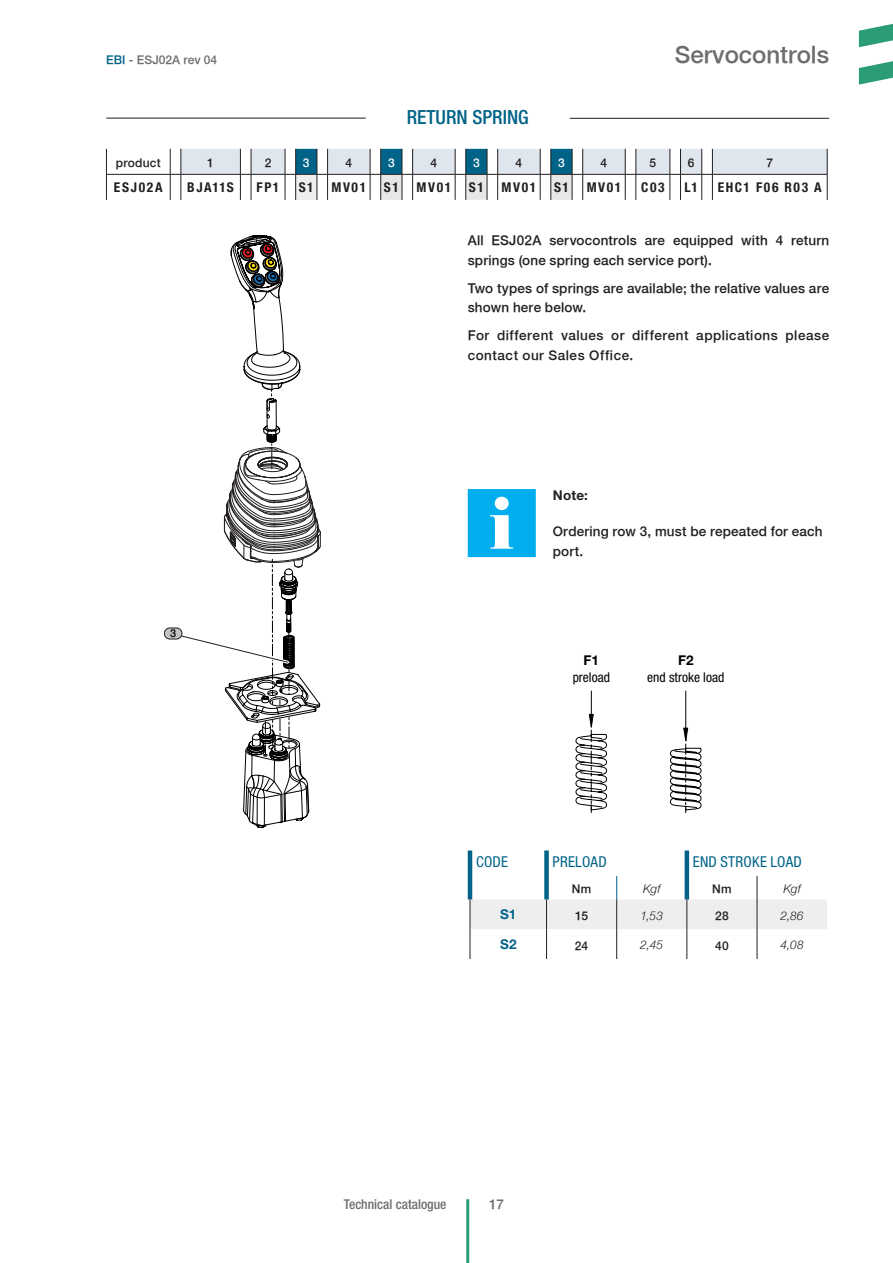
<style>
.page{position:relative;width:893px;height:1263px;background:#fff}
.page>*{position:absolute;margin:0;border:0;box-sizing:border-box;transform-origin:0 0}
.t1{font:500 24px "Helvetica Neue";color:#6c6d70}
.t2{font:500 condensed 19.5px "Helvetica Neue LT Pro";color:#006387}
.t3{font:condensed 15px "Helvetica Neue LT Std";letter-spacing:.015em;color:#006387}
.t4{font:500 13.5px/19.5px "Helvetica Neue";letter-spacing:.015em;color:#231f20}
.t5{font:500 13.5px/19.5px "Helvetica Neue";letter-spacing:.04em;color:#231f20}
.t6{font:700 condensed 13.5px "Helvetica Neue LT Std";letter-spacing:.115em;color:#231f20}
.t7{font:condensed 13.5px/16.2px "Helvetica Neue LT Std";color:#000001;text-align:center}
.t8{font:500 condensed 13.5px "Helvetica Neue LT Pro";color:#6c6d70}
.t9{font:700 13.5px "Helvetica Neue LT Std";color:#231f20}
.t10{font:700 13.5px "Helvetica Neue LT Std";color:#006387}
.t11{font:500 13.5px "Helvetica Neue";color:#6c6d70}
.t12{font:500 12px "Helvetica Neue";letter-spacing:.02em;color:#231f20}
.t13{font:italic 12px "Helvetica Neue";letter-spacing:.005em;color:#231f20}
.t14{font:500 12px "Helvetica Neue";color:#6c6d70}
.t15{font:500 12px "Helvetica Neue";color:#fff}
.t16{font:500 10.95px "Helvetica Neue";color:#000001}
.s1{color:#006387}
.s2{font-weight:700;font-stretch:normal}
</style>
<div class="page">
<hr style="left:466px;top:1199px;width:3px;height:64px;background:#2a9c78">
<svg style="left:859px;top:23px;width:34px;height:24px"></svg>
<svg style="left:859px;top:61px;width:34px;height:24px"></svg>
<hr style="left:106px;top:118px;width:260px;height:1px;background:#231f20">
<hr style="left:570px;top:118px;width:259px;height:1px;background:#231f20">
<hr style="left:685px;top:850px;width:4px;height:26px;background:#006387">
<div style="left:544px;top:850px;width:5px;height:26px;background:#006387"></div>
<hr style="left:468px;top:850px;width:4px;height:26px;background:#006387">
<hr style="left:468px;top:876px;width:4px;height:23px;background:#006387">
<hr style="left:470px;top:929px;width:1px;height:30px;background:#231f20">
<hr style="left:546px;top:929px;width:1px;height:30px;background:#231f20">
<hr style="left:687px;top:929px;width:1px;height:30px;background:#231f20">
<hr style="left:757px;top:929px;width:1px;height:30px;background:#231f20">
<svg style="left:470px;top:876px;width:357px;height:53px"></svg>
<hr style="left:616px;top:899px;width:1px;height:30px;background:#231f20">
<hr style="left:616px;top:929px;width:1px;height:30px;background:#231f20">
<div style="left:164px;top:628px;width:18px;height:11px;background:#c2c3c3;border-radius:6px"></div>
<div style="left:164px;top:628px;width:18px;height:11px;border:1px solid #231f20;border-radius:6px"></div>
<svg style="left:171px;top:235px;width:150px;height:593px"></svg>
<hr style="left:591px;top:691px;width:1px;height:36px;background:#000001">
<hr style="left:685px;top:691px;width:1px;height:50px;background:#000001">
<svg style="left:575px;top:713px;width:127px;height:100px"></svg>
<svg style="left:468px;top:489px;width:68px;height:68px;background:#23b9f1"></svg>
<hr style="left:106px;top:174px;width:64px;height:1px;background:#231f20">
<svg style="left:106px;top:149px;width:1px;height:51px"></svg>
<svg style="left:170px;top:149px;width:658px;height:51px"></svg>
<p class="t14" style="left:106px;top:52px;width:112px"><span class="s1">EBI</span> - ESJ02A rev 04</p>
<h1 class="t1" style="left:675px;top:40px;width:156px">Servocontrols</h1>
<p class="t2" style="left:407px;top:105px;width:124px">RETURN SPRING</p>
<p class="t12" style="left:116px;top:156px;width:46px">product</p>
<p class="t12" style="left:207px;top:156px;width:8px">1</p>
<p class="t12" style="left:265px;top:156px;width:8px">2</p>
<p class="t15" style="left:303px;top:156px;width:8px">3</p>
<p class="t12" style="left:345px;top:156px;width:8px">4</p>
<p class="t15" style="left:388px;top:156px;width:8px">3</p>
<p class="t12" style="left:431px;top:156px;width:8px">4</p>
<p class="t15" style="left:473px;top:156px;width:8px">3</p>
<p class="t12" style="left:516px;top:156px;width:8px">4</p>
<p class="t15" style="left:558px;top:156px;width:8px">3</p>
<p class="t12" style="left:601px;top:156px;width:8px">4</p>
<p class="t12" style="left:649px;top:156px;width:8px">5</p>
<p class="t12" style="left:688px;top:156px;width:8px">6</p>
<p class="t12" style="left:766px;top:156px;width:8px">7</p>
<p class="t6" style="left:114px;top:179px;width:50px">ESJ02A</p>
<p class="t6" style="left:187px;top:179px;width:48px">BJA11S</p>
<p class="t6" style="left:257px;top:179px;width:24px">FP1</p>
<p class="t6" style="left:299px;top:179px;width:16px">S1</p>
<p class="t6" style="left:332px;top:179px;width:36px">MV01</p>
<p class="t6" style="left:384px;top:179px;width:16px">S1</p>
<p class="t6" style="left:417px;top:179px;width:36px">MV01</p>
<p class="t6" style="left:469px;top:179px;width:16px">S1</p>
<p class="t6" style="left:502px;top:179px;width:36px">MV01</p>
<p class="t6" style="left:554px;top:179px;width:16px">S1</p>
<p class="t6" style="left:587px;top:179px;width:36px">MV01</p>
<p class="t6" style="left:641px;top:179px;width:25px">C03</p>
<p class="t6" style="left:684px;top:179px;width:15px">L1</p>
<p class="t6" style="left:718px;top:179px;width:105px">EHC1 F06 R03 A</p>
<p class="t4" style="left:468px;top:231px;width:363px">All ESJ02A servocontrols are equipped with 4 return springs (one spring each service port).</p>
<p class="t4" style="left:468px;top:278px;width:363px">Two types of springs are available; the relative values are shown here below.</p>
<p class="t5" style="left:468px;top:326px;width:363px">For different values or different applications please contact our Sales Office.</p>
<p class="t16" style="left:170px;top:627px;width:8px">3</p>
<p class="t9" style="left:553px;top:487px;width:37px">Note:</p>
<p class="t4" style="left:553px;top:522px;width:271px">Ordering row 3, must be repeated for each port.</p>
<p class="t7" style="left:573px;top:652px;width:39px"><span class="s2">F1 </span>preload</p>
<p class="t7" style="left:647px;top:652px;width:78px"><span class="s2">F2<br></span>end stroke load</p>
<p class="t3" style="left:476px;top:853px;width:34px">CODE</p>
<p class="t3" style="left:553px;top:853px;width:56px">PRELOAD</p>
<p class="t3" style="left:693px;top:853px;width:111px">END STROKE LOAD</p>
<p class="t12" style="left:572px;top:882px;width:21px">Nm</p>
<p class="t13" style="left:643px;top:881px;width:19px">Kgf</p>
<p class="t12" style="left:712px;top:882px;width:21px">Nm</p>
<p class="t13" style="left:783px;top:881px;width:19px">Kgf</p>
<p class="t10" style="left:500px;top:906px;width:18px">S1</p>
<p class="t12" style="left:575px;top:908px;width:14px">15</p>
<p class="t13" style="left:641px;top:908px;width:24px">1,53</p>
<p class="t12" style="left:715px;top:908px;width:15px">28</p>
<p class="t13" style="left:781px;top:908px;width:25px">2,86</p>
<p class="t10" style="left:500px;top:936px;width:18px">S2</p>
<p class="t12" style="left:575px;top:938px;width:15px">24</p>
<p class="t13" style="left:640px;top:938px;width:24px">2,45</p>
<p class="t12" style="left:715px;top:938px;width:15px">40</p>
<p class="t13" style="left:780px;top:938px;width:25px">4,08</p>
<p class="t8" style="left:344px;top:1196px;width:104px">Technical catalogue</p>
<p class="t11" style="left:489px;top:1196px;width:17px">17</p>
</div>
